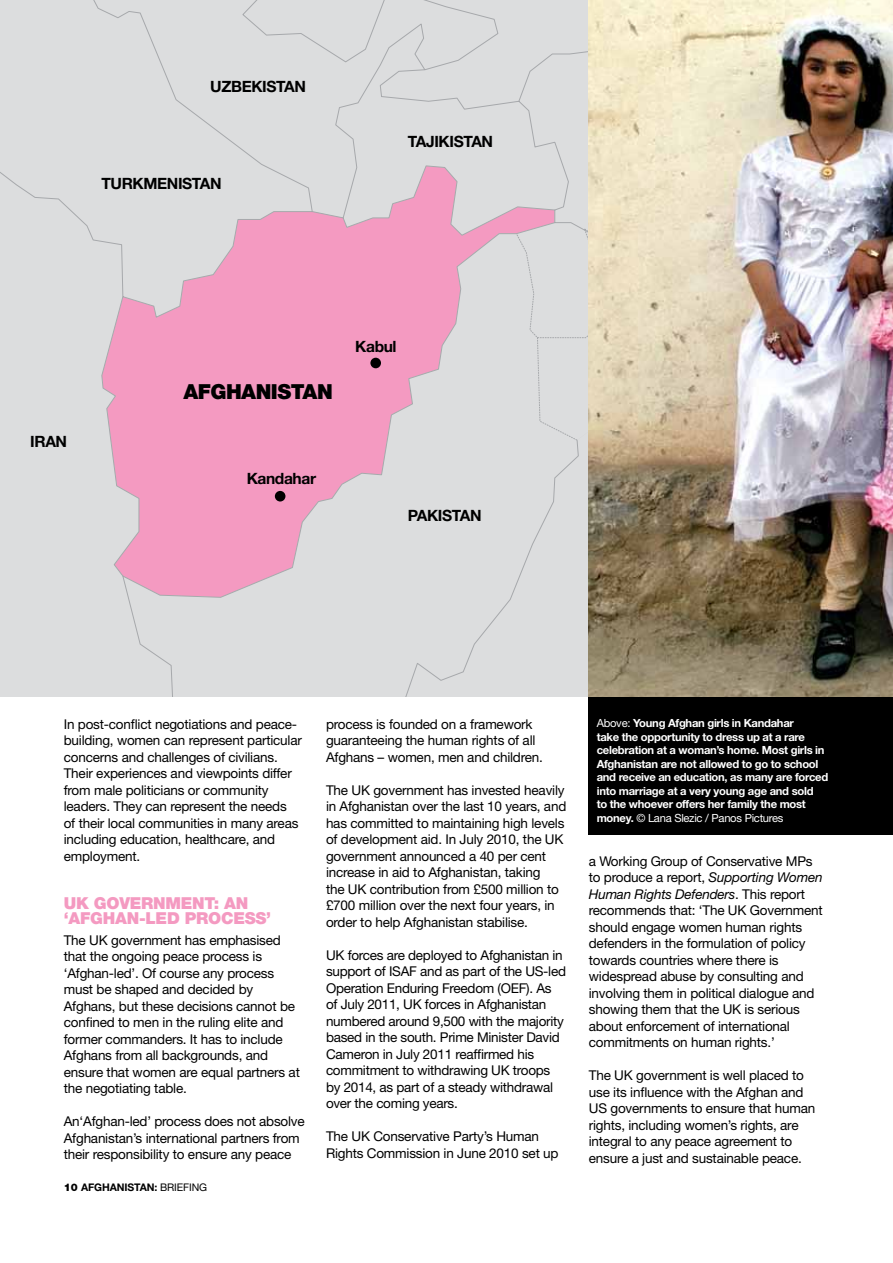
<style>
.page{position:relative;width:893px;height:1263px;background:#fff}
.page>*{position:absolute;margin:0;border:0;box-sizing:border-box;transform-origin:0 0}
.t1{font:900 20.7px "Helvetica Neue";letter-spacing:-.025em;color:#000}
.t2{font:900 16.5px/15px "Helvetica Neue";letter-spacing:-.015em;color:#f49ac1}
.t3{font:700 15.6px "Helvetica Neue";letter-spacing:-.025em;color:#000}
.t4{font:13.5px/16.5px "Helvetica Neue";letter-spacing:-.015em;color:#000}
.t5{font:700 11.25px/13.5px "Helvetica Neue";letter-spacing:-.025em;color:#fff}
.t6{font:700 10.5px "Helvetica Neue";letter-spacing:-.01em;color:#000}
.s1{font-weight:900}
.s2{font-weight:400}
.s3{font-style:italic}
</style>
<div class="page">
<svg style="left:0;top:0;width:588px;height:697px;background:#e1ccd6"></svg>
<div style="left:370px;top:358px;width:11px;height:10px;background:#000;border-radius:50%"></div>
<div style="left:275px;top:491px;width:10px;height:10px;background:#000;border-radius:50%"></div>
<img style="left:588px;top:0;width:305px;height:697px">
<div style="left:588px;top:697px;width:305px;height:137px;background:#000"></div>
<p class="t3" style="left:210px;top:77px;width:97px">UZbekistan</p>
<p class="t3" style="left:101px;top:174px;width:12px">Turk</p>
<p class="t3" style="left:143px;top:174px;width:80px">menistan</p>
<p class="t3" style="left:408px;top:132px;width:51px">TAJIKISTAN</p>
<p class="t3" style="left:30px;top:432px;width:38px">Iran</p>
<h1 class="t1" style="left:183px;top:379px;width:30px">AFGH</h1>
<h1 class="t1" style="left:241px;top:379px;width:91px">ANISTAN</h1>
<p class="t3" style="left:355px;top:337px;width:43px">Kabul</p>
<p class="t3" style="left:247px;top:469px;width:71px">Kandahar</p>
<p class="t3" style="left:408px;top:505px;width:75px">Pakistan</p>
<p class="t4" style="left:64px;top:715px;width:240px">In post-conflict negotiations and peace&shy;building, women can represent particular concerns and challenges of civilians.<br>Their experiences and viewpoints differ from male politicians or community leaders. They can represent the needs<br>of their local communities in many areas including education, healthcare, and employment.</p>
<p class="t2" style="left:64px;top:895px;width:209px">UK GOVERNMENT: AN ‘AFGHAN-LED PROCESS’</p>
<p class="t4" style="left:64px;top:931px;width:238px">The UK government has emphasised that the ongoing peace process is ‘Afghan-led’. Of course any process must be shaped and decided by Afghans, but these decisions cannot be confined to men in the ruling elite and former commanders. It has to include Afghans from all backgrounds, and ensure that women are equal partners at the negotiating table.</p>
<p class="t4" style="left:64px;top:1113px;width:242px">An‘Afghan-led’ process does not absolve<br>Afghanistan’s international partners from their responsibility to ensure any peace</p>
<p class="t6" style="left:64px;top:1181px;width:145px"><span class="s1">10</span> afgHanistan: <span class="s2">BRIEFING</span></p>
<p class="t4" style="left:326px;top:715px;width:218px">process is founded on a framework guaranteeing the human rights of all<br>Afghans – women, men and children.</p>
<p class="t4" style="left:326px;top:781px;width:242px">The UK government has invested heavily in Afghanistan over the last 10 years, and has committed to maintaining high levels of development aid. In July 2010, the UK government announced a 40 per cent increase in aid to Afghanistan, taking<br>the UK contribution from £500 million to £700 million over the next four years, in order to help Afghanistan stabilise.</p>
<p class="t4" style="left:326px;top:946px;width:241px">UK forces are deployed to Afghanistan in support of ISAF and as part of the US-led Operation Enduring Freedom (OEF). As of July 2011, UK forces in Afghanistan numbered around 9,500 with the majority based in the south. Prime Minister David Cameron in July 2011 reaffirmed his commitment to withdrawing UK troops by 2014, as part of a steady withdrawal over the coming years.</p>
<p class="t4" style="left:326px;top:1128px;width:234px">The UK Conservative Party’s Human<br>Rights Commission in June 2010 set up</p>
<p class="t5" style="left:597px;top:716px;width:233px"><span class="s2">Above:</span> Young Afghan girls in Kandahar<br>take the opportunity to dress up at a rare celebration at a woman’s home. Most girls in Afghanistan are not allowed to go to school and receive an education, as many are forced into marriage at a very young age and sold<br>to the whoever offers her family the most money. <span class="s2">© Lana Slezic / Panos Pictures</span></p>
<p class="t4" style="left:589px;top:853px;width:235px">a Working Group of Conservative MPs to produce a report, <span class="s3">Supporting Women Human Rights Defenders</span>. This report recommends that: ‘The UK Government should engage women human rights defenders in the formulation of policy towards countries where there is widespread abuse by consulting and involving them in political dialogue and showing them that the UK is serious about enforcement of international commitments on human rights.’</p>
<p class="t4" style="left:589px;top:1067px;width:228px">The UK government is well placed to use its influence with the Afghan and US governments to ensure that human rights, including women’s rights, are integral to any peace agreement to ensure a just and sustainable peace.</p>
</div>
